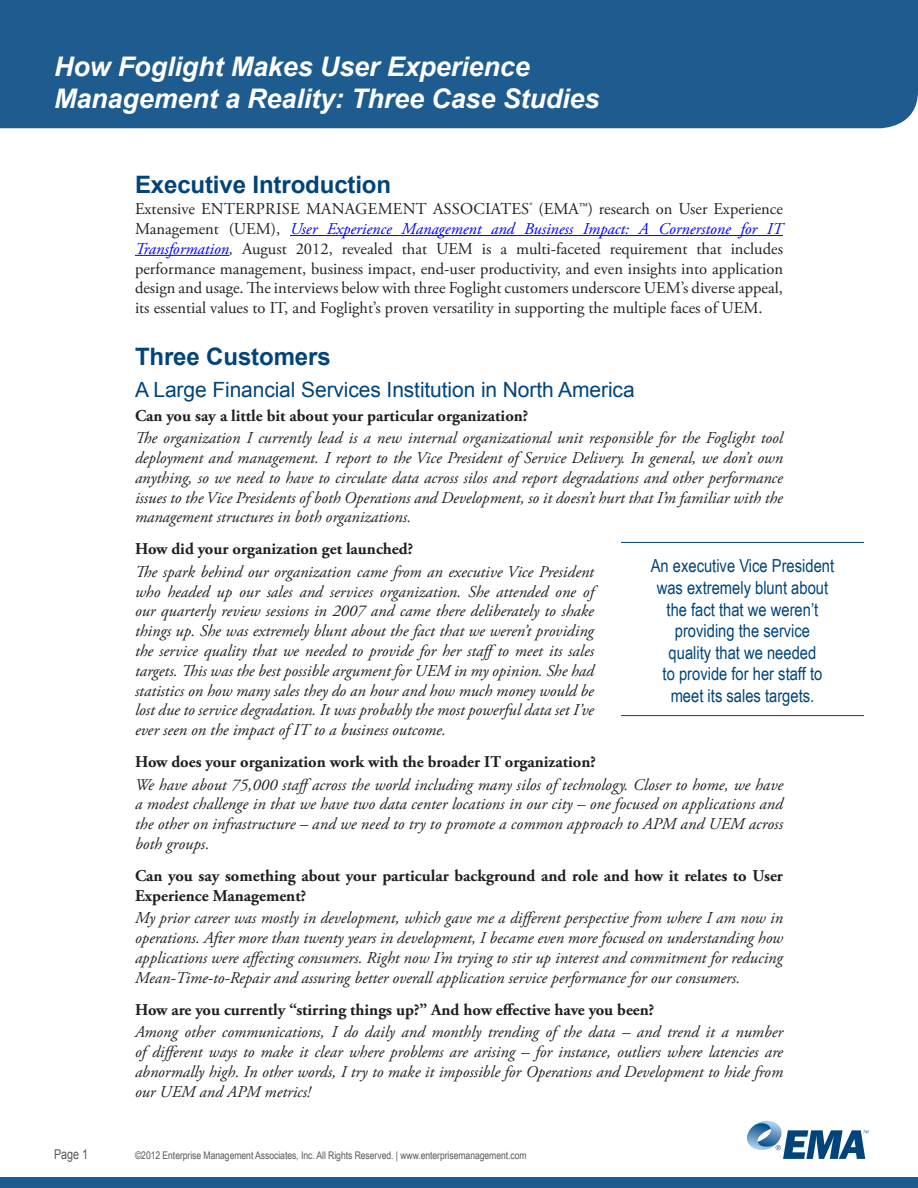
<style>
.page{position:relative;width:918px;height:1188px;background:#fff}
.page>*{position:absolute;margin:0;border:0;box-sizing:border-box;transform-origin:0 0}
.Title_page_heading{font:italic 700 27px "Arial";letter-spacing:-.005em;color:#fff}
.Heading_1{font:700 24px "Arial";letter-spacing:-.005em;color:#00447b}
.Heading_2{font:21px "Arial";letter-spacing:-.005em;color:#00447b}
.Pull_quote{font:18px/21.6px "Arial Narrow";color:#00447b;text-align:center}
.t1{font:italic 16.5px/19.8px "Adobe Garamond Pro";color:#231f20;text-align:justify}
.t2{font:16.5px/19.8px "Adobe Garamond Pro";color:#231f20;text-align:justify}
.Heading_5{font:700 16.5px/19.8px "Adobe Garamond Pro";color:#231f20}
.t3{font:13.5px "Arial";color:#57585a;scale:.8 1}
.t4{font:10.5px "Arial Narrow";letter-spacing:-.005em;color:#57585a}
.s1{font-style:italic;color:#00f}
.s2{font-style:italic}
</style>
<div class="page">
<div style="left:0;top:0;width:918px;height:128px;background:#1e5b8f"></div>
<svg style="left:747px;top:1121px;width:122px;height:38px"></svg>
<div style="left:0;top:1177px;width:918px;height:11px;background:#1e5b8f"></div>
<hr style="left:290px;top:235px;width:493px;height:1px;background:#00f">
<hr style="left:135px;top:255px;width:94px;height:1px;background:#00f">
<hr style="left:621px;top:542px;width:243px;height:1px;background:#00447b">
<hr style="left:621px;top:715px;width:243px;height:1px;background:#00447b">
<p class="Title_page_heading" style="left:54px;top:49px;width:477px">How Foglight Makes User Experience</p>
<p class="Title_page_heading" style="left:54px;top:81px;width:547px">Management a Reality: Three Case Studies</p>
<p class="t3" style="left:54px;top:1145px;width:44px">Page 1</p>
<p class="Heading_1" style="left:135px;top:169px;width:258px">Executive Introduction</p>
<p class="t2" style="left:135px;top:200px;width:650px">Extensive ENTERPRISE MANAGEMENT ASSOCIATES<sup>®</sup> (EMA™) research on User Experience Management (UEM), <span class="s1">User Experience Management and Business Impact: A Cornerstone for IT Transformation</span><span class="s2">,</span> August 2012, revealed that UEM is a multi-faceted requirement that includes performance management, business impact, end-user productivity, and even insights into application design and usage. The interviews below with three Foglight customers underscore UEM’s diverse appeal, its essential values to IT, and Foglight’s proven versatility in supporting the multiple faces of UEM.</p>
<p class="Heading_1" style="left:135px;top:341px;width:197px">Three Customers</p>
<p class="Heading_2" style="left:135px;top:376px;width:501px">A Large Financial Services Institution in North America</p>
<p class="Heading_5" style="left:135px;top:406px;width:395px">Can you say a little bit about your particular organization?</p>
<p class="t1" style="left:135px;top:428px;width:650px">The organization I currently lead is a new internal organizational unit responsible for the Foglight tool deployment and management. I report to the Vice President of Service Delivery. In general, we don’t own anything, so we need to have to circulate data across silos and report degradations and other performance issues to the Vice Presidents of both Operations and Development, so it doesn’t hurt that I’m familiar with the management structures in both organizations.</p>
<p class="Heading_5" style="left:135px;top:539px;width:280px">How did your organization get launched?</p>
<p class="t1" style="left:135px;top:562px;width:461px">The spark behind our organization came from an executive Vice President who headed up our sales and services organization. She attended one of our quarterly review sessions in 2007 and came there deliberately to shake things up. She was extremely blunt about the fact that we weren’t providing the service quality that we needed to provide for her staffto meet its sales targets. This was the best possible argument for UEM in my opinion. She had statistics on how many sales they do an hour and how much money would be lost due to service degradation. It was probably the most powerful data set I’ve ever seen on the impact of IT to a business outcome.</p>
<p class="Heading_5" style="left:135px;top:752px;width:462px">How does your organization work with the broader IT organization?</p>
<p class="t1" style="left:135px;top:775px;width:650px">We have about 75,000 staffacross the world including many silos of technology. Closer to home, we have a modest challenge in that we have two data center locations in our city – one focused on applications and the other on infrastructure – and we need to try to promote a common approach to APM and UEM across both groups.</p>
<p class="Heading_5" style="left:135px;top:866px;width:650px">Can you say something about your particular background and role and how it relates to User<br>Experience Management?</p>
<p class="t1" style="left:135px;top:909px;width:650px">My prior career was mostly in development, which gave me a different perspective from where I am now in operations. After more than twenty years in development, I became even more focused on understanding how applications were affecting consumers. Right now I’m trying to stir up interest and commitment for reducing Mean-Time-to-Repair and assuring better overall application service performance for our consumers.</p>
<p class="Heading_5" style="left:135px;top:1000px;width:521px">How are you currently “stirring things up?” And how effective have you been?</p>
<p class="t1" style="left:135px;top:1022px;width:650px">Among other communications, I do daily and monthly trending of the data – and trend it a number of different ways to make it clear where problems are arising – for instance, outliers where latencies are abnormally high. In other words, I try to make it impossible for Operations and Development to hide from our UEM and APM metrics!</p>
<p class="Pull_quote" style="left:651px;top:555px;width:185px">An executive Vice President was extremely blunt about the fact that we weren’t providing the service<br>quality that we needed<br>to provide for her staff to meet its sales targets.</p>
<p class="t4" style="left:135px;top:1149px;width:393px">©2012 Enterprise Management Associates, Inc. All Rights Reserved. | www.enterprisemanagement.com</p>
</div>
